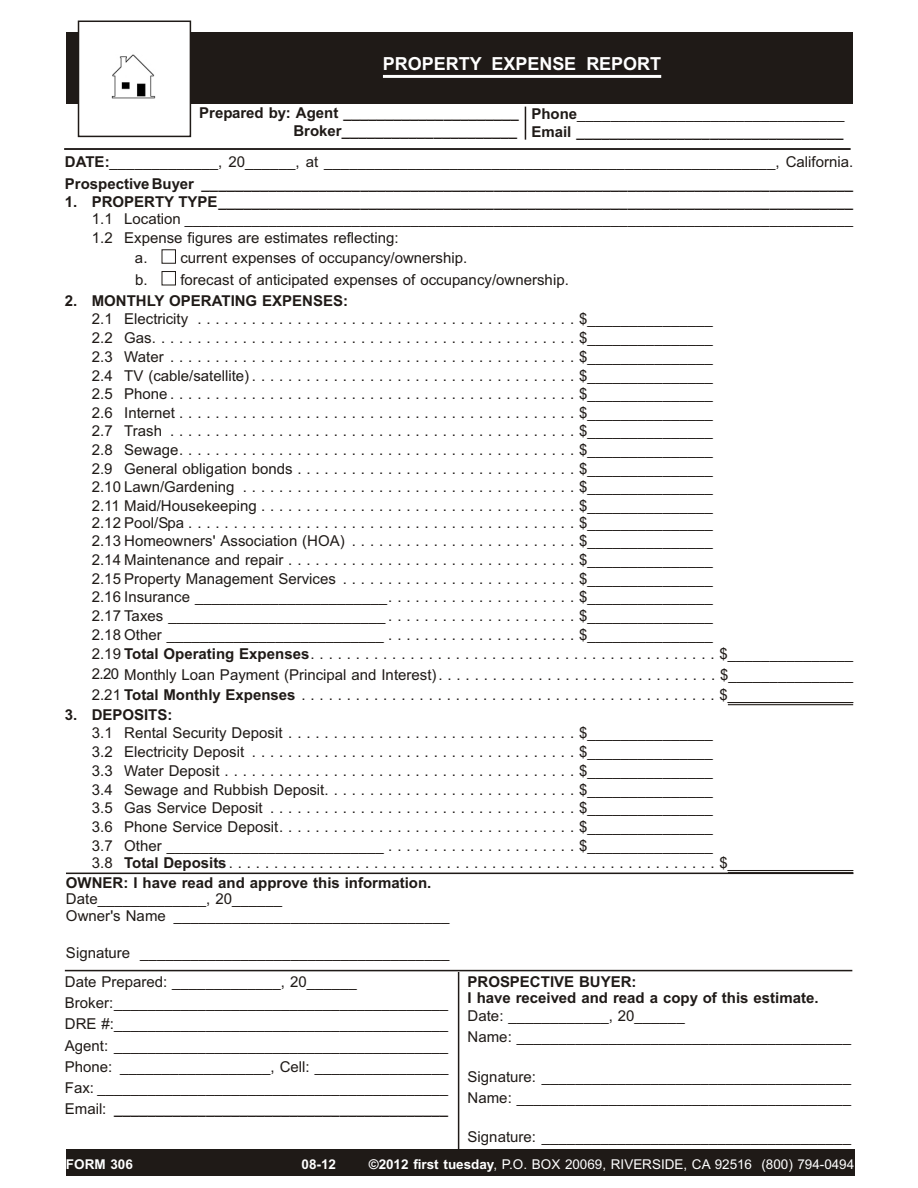
<style>
.page{position:relative;width:918px;height:1188px;background:#fff}
.page>*{position:absolute;margin:0;border:0;box-sizing:border-box;transform-origin:0 0}
.t1{font:700 18px "Arial";color:#fff}
.t2{font:15px/18.6px "Arial";color:#1f1a17}
.t3{font:700 15px/22px "Arial";color:#1f1a17}
.t4{font:13.5px "Arial";letter-spacing:-.005em;color:#fff}
.t5{font:700 13.5px "Arial";letter-spacing:-.005em;color:#fff}
.s1{font-weight:400}
.s2{font-weight:700}
</style>
<div class="page">
<hr style="left:728px;top:702px;width:125px;height:1px;background:#1f1a17">
<hr style="left:728px;top:704px;width:125px;height:1px;background:#1f1a17">
<hr style="left:728px;top:870px;width:125px;height:1px;background:#1f1a17">
<hr style="left:728px;top:872px;width:125px;height:1px;background:#1f1a17">
<hr style="left:458px;top:972px;width:1px;height:177px;background:#1f1a17">
<hr style="left:65px;top:970px;width:787px;height:1px;background:#1f1a17">
<div style="left:66px;top:1149px;width:788px;height:27px;background:#1f1a17"></div>
<hr style="left:66px;top:873px;width:787px;height:1px;background:#1f1a17">
<div style="left:191px;top:32px;width:662px;height:72px;background:#1f1a17"></div>
<hr style="left:383px;top:75px;width:278px;height:3px;background:#fff">
<div style="left:78px;top:21px;width:113px;height:116px;border:2px solid #1f1a17"></div>
<img style="left:111px;top:54px;width:45px;height:45px">
<div style="left:66px;top:32px;width:13px;height:72px;background:#1f1a17"></div>
<hr style="left:525px;top:107px;width:1px;height:33px;background:#1f1a17">
<hr style="left:64px;top:148px;width:787px;height:2px;background:#1f1a17">
<p class="t1" style="left:383px;top:56px;width:280px">PROPERTY EXPENSE REPORT</p>
<p class="t3" style="left:199px;top:106px;width:321px;line-height:17.5px;text-align:right">Prepared by: Agent _____________________<br>Broker_____________________</p>
<p class="t3" style="left:531px;top:106px;width:315px;line-height:18.3px">Phone<span class="s1">________________________________<br></span>Email ________________________________</p>
<p class="t3" style="left:65px;top:152px;width:790px">DATE:<span class="s1">_____________, 20______, at ______________________________________________________, California.<br></span>Prospective Buyer ______________________________________________________________________________</p>
<p class="t3" style="left:65px;top:192px;width:790px">1. PROPERTY TYPE____________________________________________________________________________</p>
<p class="t2" style="left:92px;top:211px;width:763px">1.1 Location ________________________________________________________________________________<br>1.2 Expense figures are estimates reflecting:</p>
<p class="t2" style="left:135px;top:248px;width:435px;line-height:21.8px">a. current expenses of occupancy/ownership.<br>b. forecast of anticipated expenses of occupancy/ownership.</p>
<p class="t3" style="left:65px;top:291px;width:285px">2. MONTHLY OPERATING EXPENSES:</p>
<p class="t2" style="left:92px;top:311px;width:623px;text-align:justify">2.1 Electricity ..........................................$_______________ 2.2 Gas...............................................$_______________ 2.3 Water.............................................$_______________ 2.4 TV (cable/satellite)....................................$_______________ 2.5 Phone.............................................$_______________ 2.6 Internet............................................$_______________ 2.7 Trash .............................................$_______________ 2.8 Sewage............................................$_______________ 2.9 General obligation bonds . . . . . . . . . . . . . . . . . . . . . . . . . . . . . . . $_______________ 2.10Lawn/Gardening .....................................$_______________ 2.11Maid/Housekeeping...................................$_______________</p>
<p class="t2" style="left:92px;top:514px;width:763px">2.12Pool/Spa...........................................$_______________<br>2.13 Homeowners' Association (HOA) . . . . . . . . . . . . . . . . . . . . . . . . . $_______________<br>2.14 Maintenance and repair . . . . . . . . . . . . . . . . . . . . . . . . . . . . . . . . $_______________<br>2.15 Property Management Services . . . . . . . . . . . . . . . . . . . . . . . . . . $_______________<br>2.16 Insurance _______________________. . . . . . . . . . . . . . . . . . . . . $_______________<br>2.17 Taxes __________________________ . . . . . . . . . . . . . . . . . . . . . $_______________<br>2.18 Other __________________________ . . . . . . . . . . . . . . . . . . . . . $_______________<br>2.19<span class="s2">Total Operating Expenses</span>.............................................$_______________</p>
<p class="t2" style="left:92px;top:666px;width:763px;line-height:20.5px">2.20 Monthly Loan Payment (Principal and Interest). . . . . . . . . . . . . . . . . . . . . . . . . . . . . . . $_______________<br>2.21<span class="s2">Total Monthly Expenses</span>..............................................$_______________</p>
<p class="t3" style="left:65px;top:705px;width:109px">3. DEPOSITS:</p>
<p class="t2" style="left:92px;top:725px;width:763px">3.1 Rental Security Deposit . . . . . . . . . . . . . . . . . . . . . . . . . . . . . . . . $_______________<br>3.2 Electricity Deposit ....................................$_______________<br>3.3 Water Deposit.......................................$_______________<br>3.4 Sewage and Rubbish Deposit. . . . . . . . . . . . . . . . . . . . . . . . . . . . $_______________<br>3.5 Gas Service Deposit ..................................$_______________<br>3.6 Phone Service Deposit................................. $_______________<br>3.7 Other __________________________ . . . . . . . . . . . . . . . . . . . . . $_______________<br>3.8 <span class="s2">Total Deposits</span>......................................................$_______________</p>
<p class="t3" style="left:66px;top:873px;width:367px">OWNER: I have read and approve this information.</p>
<p class="t2" style="left:66px;top:892px;width:385px;line-height:16.5px">Date_____________, 20______<br>Owner's Name _________________________________</p>
<p class="t2" style="left:66px;top:945px;width:385px">Signature _____________________________________</p>
<p class="t2" style="left:65px;top:973px;width:385px;line-height:21.1px">Date Prepared: _____________, 20______ Broker:________________________________________ DRE #:________________________________________ Agent: ________________________________________ Phone: __________________, Cell: ________________ Fax: __________________________________________ Email: <span class="s2">________________________________________</span></p>
<p class="t3" style="left:468px;top:976px;width:353px;line-height:15.3px">PROSPECTIVE BUYER:<br>I have received and read a copy of this estimate.</p>
<p class="t2" style="left:468px;top:1006px;width:385px;line-height:21px">Date: ____________, 20______<br>Name: ________________________________________</p>
<p class="t2" style="left:468px;top:1068px;width:385px;line-height:21px">Signature: _____________________________________<br>Name: ________________________________________</p>
<p class="t2" style="left:468px;top:1129px;width:385px">Signature: _____________________________________</p>
<p class="t5" style="left:66px;top:1159px;width:68px">FORM 306</p>
<p class="t5" style="left:302px;top:1159px;width:36px">08-12</p>
<p class="t4" style="left:369px;top:1159px;width:487px"><span class="s2">©2012 first tuesday</span>, P.O. BOX 20069, RIVERSIDE, CA 92516 (800) 794-0494</p>
</div>
